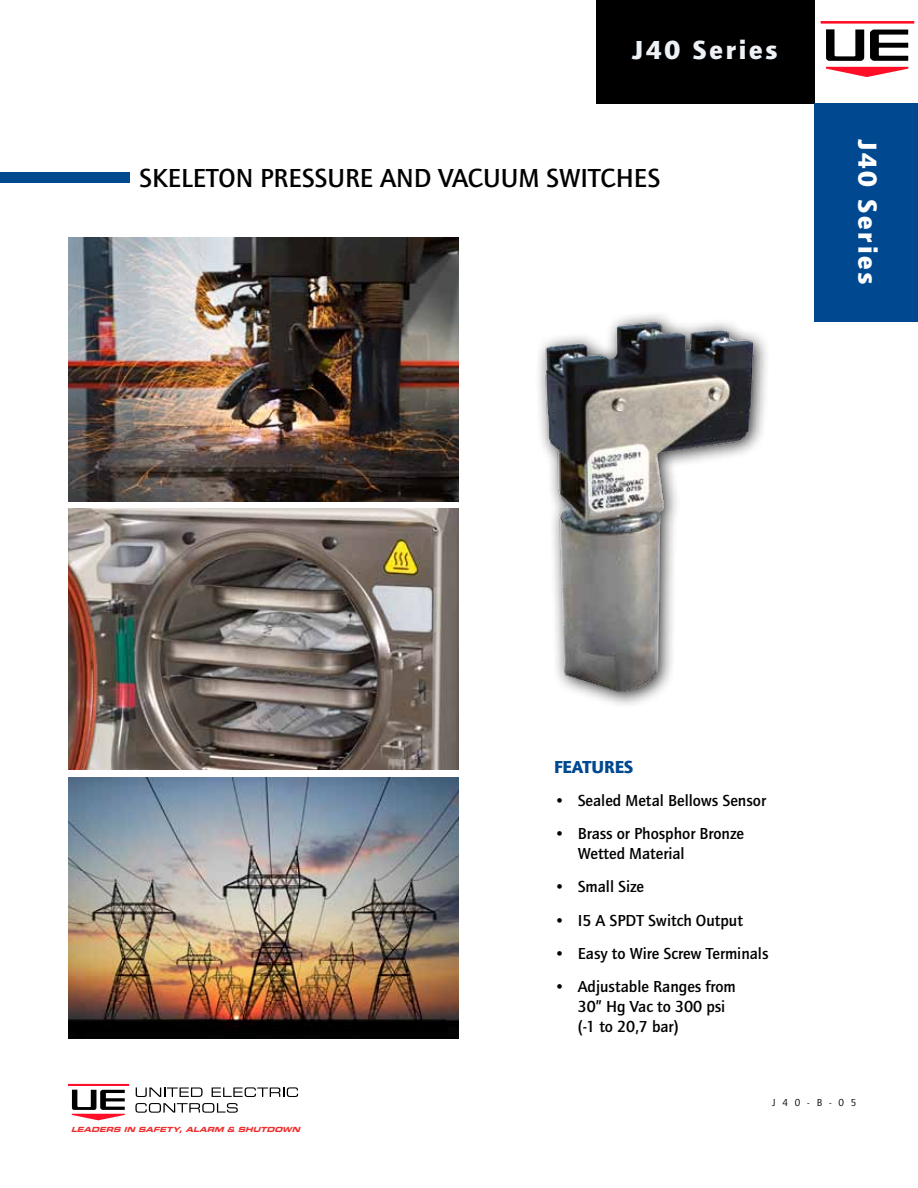
<style>
.page{position:relative;width:918px;height:1188px;background:#fff}
.page>*{position:absolute;margin:0;border:0;box-sizing:border-box;transform-origin:0 0}
.t1{font:27px "Quay Sans Md ITC";color:#000}
.t2{font:900 27px "Quay Sans ITC";color:#edf2f7}
.t3{font:900 27px "Quay Sans ITC";color:#fff}
.t4{font:900 18px "Quay Sans ITC";color:#004990}
.t5{font:16.5px/19.8px "Quay Sans Md ITC";color:#000}
.t6{font:10.5px "Quay Sans ITC Book SC900";color:#000}
.t7{font:italic 7.05px "Eurostile Bold Extended Two";color:#ed2f2f}
</style>
<div class="page">
<div style="left:0;top:172px;width:129px;height:11px;background:#004990"></div>
<div style="left:596px;top:0;width:218px;height:103px;background:#000"></div>
<div style="left:814px;top:103px;width:104px;height:218px;background:#004990"></div>
<img style="left:68px;top:238px;width:391px;height:263px">
<img style="left:538px;top:314px;width:229px;height:391px">
<img style="left:68px;top:509px;width:391px;height:261px">
<img style="left:68px;top:778px;width:391px;height:261px">
<svg style="left:821px;top:22px;width:93px;height:2px"></svg>
<svg style="left:826px;top:29px;width:38px;height:32px"></svg>
<svg style="left:826px;top:67px;width:82px;height:10px"></svg>
<svg style="left:870px;top:30px;width:38px;height:31px"></svg>
<div style="left:819px;top:20px;width:97px;height:60px;border:1px solid #fff"></div>
<hr style="left:68px;top:1084px;width:61px;height:2px;background:#ff0e27">
<svg style="left:72px;top:1090px;width:53px;height:30px"></svg>
<svg style="left:136px;top:1087px;width:67px;height:10px"></svg>
<svg style="left:212px;top:1087px;width:86px;height:10px"></svg>
<svg style="left:135px;top:1103px;width:103px;height:10px"></svg>
<h1 class="t2" style="left:633px;top:34px;width:146px">J40 SERIES</h1>
<h1 class="t1" style="left:139px;top:163px;width:522px">skeleton Pressure and vacuum switches</h1>
<h1 class="t3" style="left:884px;top:140px;width:146px;rotate:90deg">J40 SERIES</h1>
<p class="t4" style="left:554px;top:756px;width:80px">FEATURES</p>
<p class="t5" style="left:554px;top:791px;width:213px">• Sealed Metal Bellows Sensor</p>
<p class="t5" style="left:578px;top:824px;width:168px;text-indent:-24px">• Brass or Phosphor Bronze<br>Wetted Material</p>
<p class="t5" style="left:554px;top:877px;width:92px">• Small Size</p>
<p class="t5" style="left:554px;top:910px;width:190px">• I 5 A SPDT Switch Output</p>
<p class="t5" style="left:554px;top:944px;width:216px">• Easy to Wire Screw Terminals</p>
<p class="t5" style="left:578px;top:977px;width:160px;text-indent:-24px">• Adjustable Ranges from<br>30” H g Vac to 300 psi (-1 to 20,7 bar)</p>
<p class="t7" style="left:71px;top:1124px;width:233px">LEADERS IN SAFETY, ALARM &amp; SHUTDOWN</p>
<p class="t6" style="left:772px;top:1097px;width:86px">J40-B-05</p>
</div>
